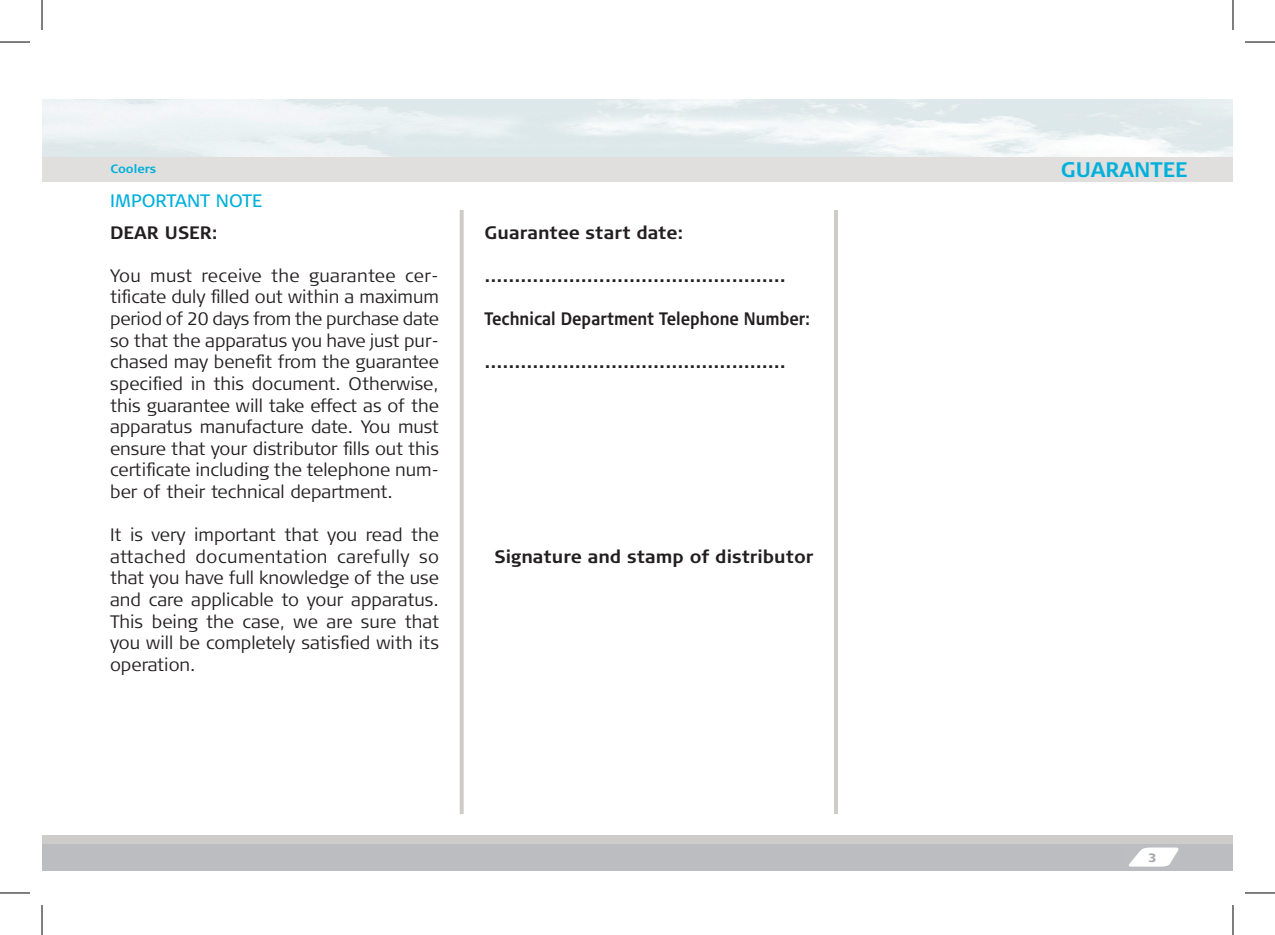
<style>
.page{position:relative;width:1275px;height:935px;background:#fff}
.page>*{position:absolute;margin:0;border:0;box-sizing:border-box;transform-origin:0 0}
.t1{font:700 21px "Signa Column";color:#00b0db}
.t2{font:300 18px/21.6px "Signa Column";color:#231f20;text-align:justify}
.t3{font:700 18px "Signa Column";color:#231f20}
.t4{font:700 18px "Signa Column";color:#231f20;scale:.85 1}
.t5{font:18px "Signa Column";color:#00b0db}
.t6{font:700 12px "Signa Column";color:#00b0db}
.t7{font:900 12px "Signa Column";color:#a8a9ad}
</style>
<div class="page">
<svg style="left:460px;top:210px;width:4px;height:604px;background:#d1cfce"></svg>
<hr style="left:834px;top:210px;width:4px;height:604px;background:#ceccca">
<div style="left:42px;top:843px;width:1191px;height:27px;background:#bcbdc0"></div>
<div style="left:42px;top:834px;width:1191px;height:9px;background:#ceccca"></div>
<img style="left:1128px;top:847px;width:51px;height:20px">
<div style="left:42px;top:100px;width:1191px;height:82px;background:#e0dfdd"></div>
<img style="left:42px;top:100px;width:1191px;height:56px">
<hr style="left:0;top:42px;width:30px;height:1px;background:#000">
<hr style="left:1245px;top:42px;width:30px;height:1px;background:#000">
<hr style="left:0;top:892px;width:30px;height:1px;background:#000">
<hr style="left:1245px;top:892px;width:30px;height:1px;background:#000">
<hr style="left:42px;top:0;width:1px;height:30px;background:#000">
<hr style="left:42px;top:904px;width:1px;height:30px;background:#000">
<hr style="left:1232px;top:0;width:1px;height:30px;background:#000">
<hr style="left:1232px;top:904px;width:1px;height:30px;background:#000">
<p class="t6" style="left:111px;top:162px;width:47px">Coolers</p>
<p class="t1" style="left:1061px;top:157px;width:128px">GUARANTEE</p>
<p class="t5" style="left:110px;top:190px;width:154px">IMPORTANT NOTE</p>
<p class="t3" style="left:110px;top:222px;width:109px">DEAR USER:</p>
<p class="t2" style="left:110px;top:265px;width:330px">You must receive the guarantee cer&shy;tificate duly filled out within a maximum period of 20 days from the purchase date so that the apparatus you have just pur&shy;chased may benefit from the guarantee specified in this document. Otherwise, this guarantee will take effect as of the apparatus manufacture date. You must ensure that your distributor fills out this certificate including the telephone num&shy;ber of their technical department.</p>
<p class="t2" style="left:110px;top:524px;width:330px">It is very important that you read the attached documentation carefully so that you have full knowledge of the use and care applicable to your apparatus.<br>This being the case, we are sure that you will be completely satisfied with its operation.</p>
<p class="t3" style="left:484px;top:222px;width:201px">Guarantee start date:</p>
<p class="t3" style="left:484px;top:265px;width:303px">..................................................</p>
<p class="t4" style="left:484px;top:308px;width:385px">Technical Department Telephone Number:</p>
<p class="t3" style="left:484px;top:351px;width:303px">..................................................</p>
<p class="t3" style="left:494px;top:546px;width:320px">Signature and stamp of distributor</p>
<p class="t7" style="left:1148px;top:850px;width:10px">3</p>
</div>
